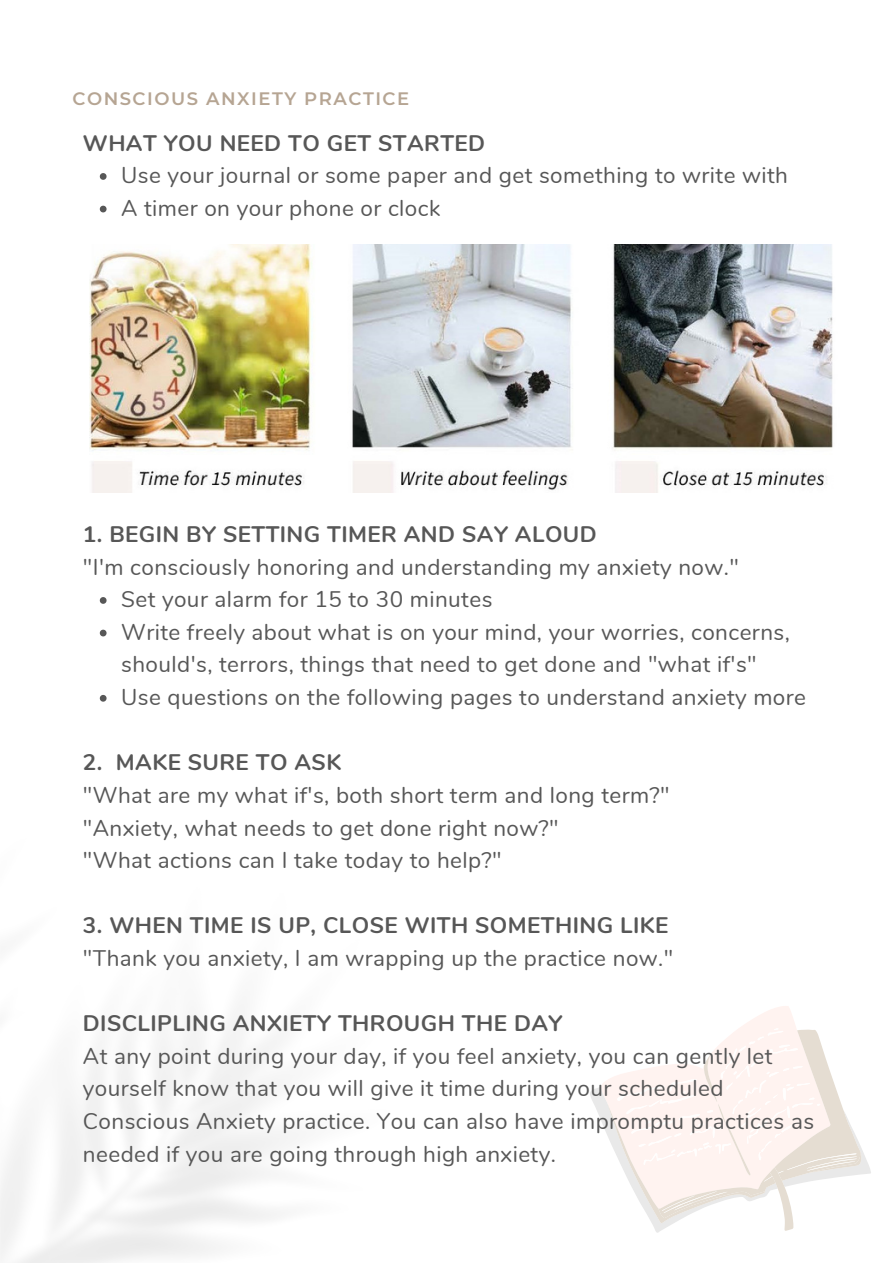
<style>
.page{position:relative;width:893px;height:1263px;background:#fff}
.page>*{position:absolute;margin:0;border:0;box-sizing:border-box;transform-origin:0 0}
.t1{font:22.5px/32.5px "Nunito";letter-spacing:.02em;color:#575757}
.t2{font:700 22.5px "Nunito";letter-spacing:.02em;color:#575757}
.t3{font:600 18px "Montserrat";letter-spacing:.085em;color:#b6a593}
</style>
<div class="page">
<svg style="left:740px;top:1006px;width:56px;height:22px"></svg>
<svg style="left:590px;top:1028px;width:281px;height:205px"></svg>
<svg style="left:100px;top:173px;width:7px;height:7px"></svg>
<svg style="left:100px;top:206px;width:7px;height:6px"></svg>
<svg style="left:100px;top:597px;width:7px;height:7px"></svg>
<svg style="left:100px;top:630px;width:7px;height:6px"></svg>
<svg style="left:100px;top:695px;width:7px;height:7px"></svg>
<img style="left:89px;top:245px;width:744px;height:247px">
<p class="t3" style="left:72px;top:85px;width:338px">CONSCIOUS ANXIETY PRACTICE</p>
<p class="t2" style="left:83px;top:126px;width:404px">WHAT YOU NEED TO GET STARTED</p>
<p class="t1" style="left:121px;top:158px;width:668px">Use your journal or some paper and get something to write with<br>A timer on your phone or clock</p>
<p class="t2" style="left:83px;top:517px;width:515px">1. BEGIN BY SETTING TIMER AND SAY ALOUD</p>
<p class="t1" style="left:83px;top:549px;width:657px">"I'm consciously honoring and understanding my anxiety now."</p>
<p class="t1" style="left:121px;top:582px;width:686px">Set your alarm for 15 to 30 minutes<br>Write freely about what is on your mind, your worries, concerns, should's, terrors, things that need to get done and "what if's"<br>Use questions on the following pages to understand anxiety more</p>
<p class="t2" style="left:83px;top:746px;width:260px">2. MAKE SURE TO ASK</p>
<p class="t1" style="left:83px;top:777px;width:588px">"What are my what if's, both short term and long term?" "Anxiety, what needs to get done right now?"<br>"What actions can I take today to help?"</p>
<p class="t2" style="left:83px;top:909px;width:587px">3. WHEN TIME IS UP, CLOSE WITH SOMETHING LIKE</p>
<p class="t1" style="left:83px;top:940px;width:592px">"Thank you anxiety, I am wrapping up the practice now."</p>
<p class="t2" style="left:83px;top:1007px;width:481px">DISCLIPLING ANXIETY THROUGH THE DAY</p>
<p class="t1" style="left:83px;top:1038px;width:733px">At any point during your day, if you feel anxiety, you can gently let yourself know that you will give it time during your scheduled Conscious Anxiety practice. You can also have impromptu practices as needed if you are going through high anxiety.</p>
</div>
